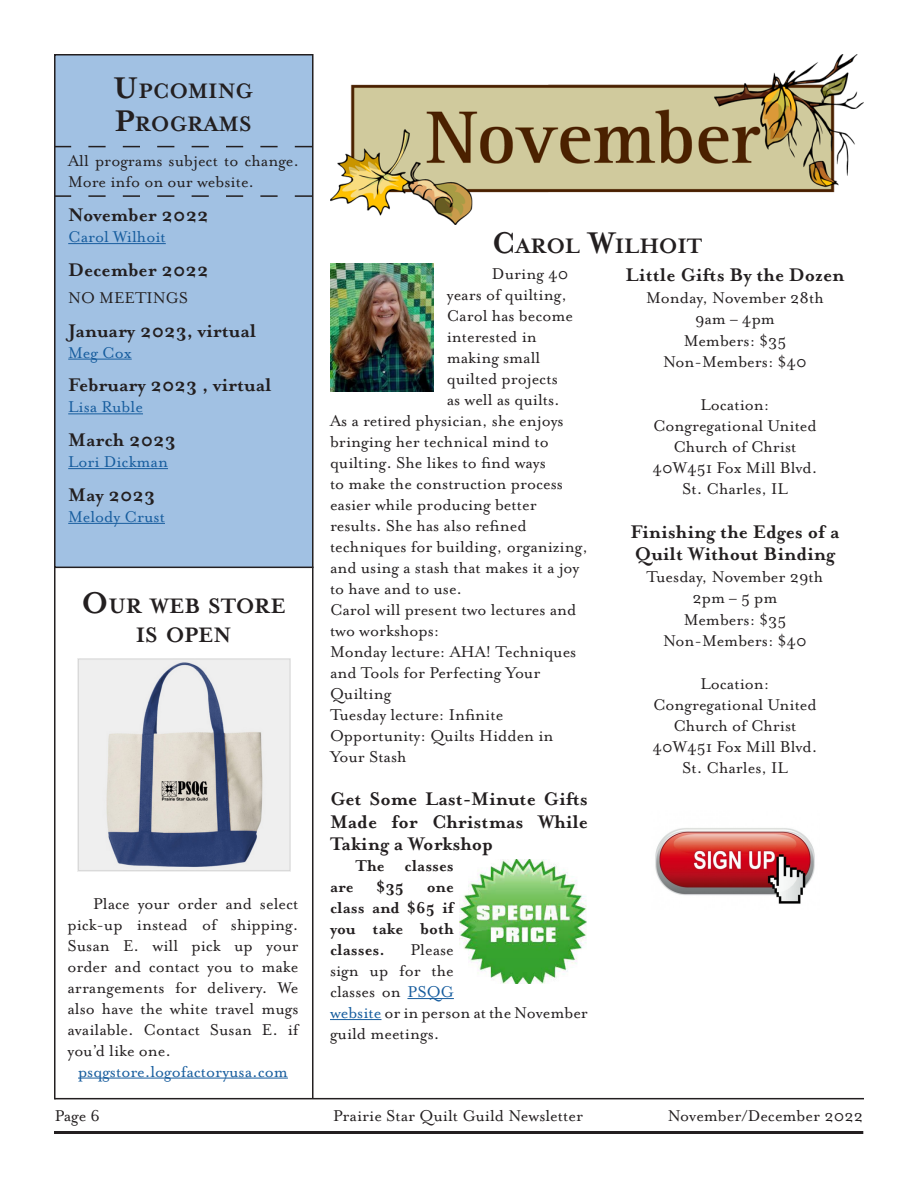
<style>
.page{position:relative;width:918px;height:1188px;background:#fff}
.page>*{position:absolute;margin:0;border:0;box-sizing:border-box;transform-origin:0 0}
.Headline{font:700 24px/33px "Mrs Eaves OT";color:#231f20}
.Emphasized_body_copy{font:700 21px/22.5px "Mrs Eaves OT";color:#231f20;text-align:justify}
.Body_copy{font:18px/21px "Mrs Eaves OT";color:#231f20}
.Body_copy-2{font:18px "Mrs Eaves OT";color:#175d9e}
.Body_copy-3{font:700 18px/21px "Mrs Eaves OT";color:#231f20;text-align:justify}
.s1{font-size:34.35px}
.s2{color:#175d9e}
</style>
<div class="page">
<hr style="left:55px;top:1098px;width:809px;height:1px;background:#231f20">
<hr style="left:54px;top:1131px;width:809px;height:3px;background:#231f20">
<div style="left:55px;top:55px;width:258px;height:512px;background:#a1c1e3"></div>
<div style="left:54px;top:54px;width:260px;height:514px;border:2px solid #231f20"></div>
<hr style="left:68px;top:243px;width:98px;height:1px;background:#175d9e">
<hr style="left:68px;top:359px;width:64px;height:1px;background:#175d9e">
<hr style="left:68px;top:414px;width:75px;height:1px;background:#175d9e">
<hr style="left:68px;top:468px;width:100px;height:1px;background:#175d9e">
<hr style="left:68px;top:523px;width:97px;height:1px;background:#175d9e">
<svg style="left:54px;top:195px;width:258px;height:2px"></svg>
<svg style="left:54px;top:146px;width:258px;height:1px"></svg>
<hr style="left:78px;top:1078px;width:210px;height:1px;background:#175d9e">
<hr style="left:312px;top:567px;width:2px;height:532px;background:#231f20">
<hr style="left:54px;top:567px;width:2px;height:532px;background:#231f20">
<img style="left:77px;top:659px;width:213px;height:213px">
<img style="left:330px;top:54px;width:534px;height:170px">
<img style="left:330px;top:263px;width:103px;height:129px">
<hr style="left:407px;top:998px;width:47px;height:1px;background:#175d9e">
<hr style="left:330px;top:1019px;width:51px;height:1px;background:#175d9e">
<img style="left:459px;top:860px;width:128px;height:124px">
<img style="left:655px;top:828px;width:160px;height:76px">
<p class="Headline" style="left:113px;top:75px;width:141px"><span class="s1">U</span>PC OMING<br><span class="s1">P</span>ROGRAMS</p>
<p class="Body_copy" style="left:68px;top:151px;width:232px">All programs subject to change.<br>More info on our website.</p>
<p class="Emphasized_body_copy" style="left:68px;top:204px;width:142px">November 2022</p>
<p class="Body_copy-2" style="left:68px;top:227px;width:99px">Carol Wilhoit</p>
<p class="Emphasized_body_copy" style="left:68px;top:259px;width:142px">December 2022</p>
<p class="Body_copy" style="left:68px;top:287px;width:121px">NO MEETINGS</p>
<p class="Emphasized_body_copy" style="left:68px;top:319px;width:190px">January 2023, virtual</p>
<p class="Body_copy-2" style="left:68px;top:342px;width:65px">Meg Cox</p>
<p class="Emphasized_body_copy" style="left:68px;top:374px;width:205px">February 2023 , virtual</p>
<p class="Body_copy-2" style="left:68px;top:397px;width:76px">Lisa Ruble</p>
<p class="Emphasized_body_copy" style="left:68px;top:429px;width:109px">March 2023</p>
<p class="Body_copy-2" style="left:68px;top:452px;width:101px">Lori Dickman</p>
<p class="Emphasized_body_copy" style="left:68px;top:484px;width:89px">May 2023</p>
<p class="Body_copy-2" style="left:68px;top:507px;width:98px">Melody Crust</p>
<p class="Headline" style="left:81px;top:592px;width:206px;line-height:28.5px;text-align:center"><span class="s1">O</span> UR WEB STORE<br>IS OPEN</p>
<p class="Body_copy" style="left:68px;top:893px;width:233px;text-align:justify;text-indent:26px">Place your order and select pick-up instead of shipping.<br>Susan E. will pick up your order and contact you to make arrangements for delivery. We also have the white travel mugs available. Contact Susan E. if you’d like one.</p>
<p class="Body_copy-2" style="left:78px;top:1061px;width:211px">psqgstore.logofactoryusa.com</p>
<p class="Headline" style="left:492px;top:230px;width:212px"><span class="s1">C</span>AROL <span class="s1">W</span>ILHOIT</p>
<p class="Body_copy" style="left:492px;top:263px;width:78px">During 40</p>
<p class="Body_copy" style="left:447px;top:284px;width:122px">years of quilting,</p>
<p class="Body_copy" style="left:447px;top:305px;width:128px">Carol has become</p>
<p class="Body_copy" style="left:447px;top:326px;width:91px">interested in</p>
<p class="Body_copy" style="left:447px;top:347px;width:95px">making small</p>
<p class="Body_copy" style="left:447px;top:368px;width:112px">quilted projects</p>
<p class="Body_copy" style="left:447px;top:389px;width:115px">as well as quilts.</p>
<p class="Body_copy" style="left:330px;top:410px;width:235px">As a retired physician, she enjoys</p>
<p class="Body_copy" style="left:330px;top:431px;width:220px">bringing her technical mind to</p>
<p class="Body_copy" style="left:330px;top:452px;width:217px">quilting. She likes to find ways</p>
<p class="Body_copy" style="left:330px;top:473px;width:235px">to make the construction process</p>
<p class="Body_copy" style="left:330px;top:494px;width:208px">easier while producing better</p>
<p class="Body_copy" style="left:330px;top:515px;width:198px">results. She has also refined</p>
<p class="Body_copy" style="left:330px;top:536px;width:260px">techniques for building, organizing,</p>
<p class="Body_copy" style="left:330px;top:557px;width:251px">and using a stash that makes it a joy</p>
<p class="Body_copy" style="left:330px;top:578px;width:134px">to have and to use.</p>
<p class="Body_copy" style="left:330px;top:599px;width:248px">Carol will present two lectures and two workshops:</p>
<p class="Body_copy" style="left:330px;top:641px;width:248px">Monday lecture: AHA! Techniques and Tools for Perfecting Your<br>Quilting</p>
<p class="Body_copy" style="left:330px;top:704px;width:225px">Tuesday lecture: Infinite<br>Opportunity: Quilts Hidden in<br>Your Stash</p>
<p class="Emphasized_body_copy" style="left:330px;top:788px;width:260px">Get Some Last-Minute Gifts Made for Christmas While Taking a Workshop</p>
<p class="Body_copy-3" style="left:356px;top:855px;width:100px">The classes</p>
<p class="Body_copy-3" style="left:330px;top:876px;width:25px">are</p>
<p class="Body_copy-3" style="left:376px;top:876px;width:29px">$35</p>
<p class="Body_copy-3" style="left:330px;top:876px;width:125px;text-indent:97px">one class and $65 if you take both classes.</p>
<p class="Body_copy" style="left:330px;top:939px;width:260px;text-indent:80px">Please<br>sign up for the<br>classes on <span class="s2">PSQG<br>website</span> or in person at the November guild meetings.</p>
<p class="Emphasized_body_copy" style="left:626px;top:264px;width:220px">Little Gifts By the Dozen</p>
<p class="Body_copy" style="left:646px;top:287px;width:179px">Monday, November 28th</p>
<p class="Body_copy" style="left:695px;top:309px;width:81px">9am – 4pm</p>
<p class="Body_copy" style="left:684px;top:330px;width:104px">Members: $35</p>
<p class="Body_copy" style="left:663px;top:352px;width:145px">Non-Members: $40</p>
<p class="Body_copy" style="left:701px;top:394px;width:70px">Location:</p>
<p class="Body_copy" style="left:653px;top:415px;width:165px;text-align:center">Congregational United<br>Church of Christ</p>
<p class="Body_copy" style="left:653px;top:457px;width:166px">40W451 Fox Mill Blvd.</p>
<p class="Body_copy" style="left:682px;top:478px;width:107px">St. Charles, IL</p>
<p class="Emphasized_body_copy" style="left:631px;top:520px;width:210px">Finishing the Edges of a<br>Quilt Without Binding</p>
<p class="Body_copy" style="left:647px;top:566px;width:178px">Tuesday, November 29th</p>
<p class="Body_copy" style="left:693px;top:588px;width:86px">2pm – 5 pm</p>
<p class="Body_copy" style="left:684px;top:609px;width:104px">Members: $35</p>
<p class="Body_copy" style="left:663px;top:631px;width:145px">Non-Members: $40</p>
<p class="Body_copy" style="left:701px;top:673px;width:70px">Location:</p>
<p class="Body_copy" style="left:653px;top:694px;width:165px;text-align:center">Congregational United<br>Church of Christ</p>
<p class="Body_copy" style="left:653px;top:736px;width:166px">40W451 Fox Mill Blvd.</p>
<p class="Body_copy" style="left:682px;top:757px;width:107px">St. Charles, IL</p>
<p class="Body_copy" style="left:55px;top:1106px;width:47px">Page 6</p>
<p class="Body_copy" style="left:333px;top:1106px;width:252px">Prairie Star Quilt Guild Newsletter</p>
<p class="Body_copy" style="left:668px;top:1106px;width:197px">November/December 2022</p>
</div>
